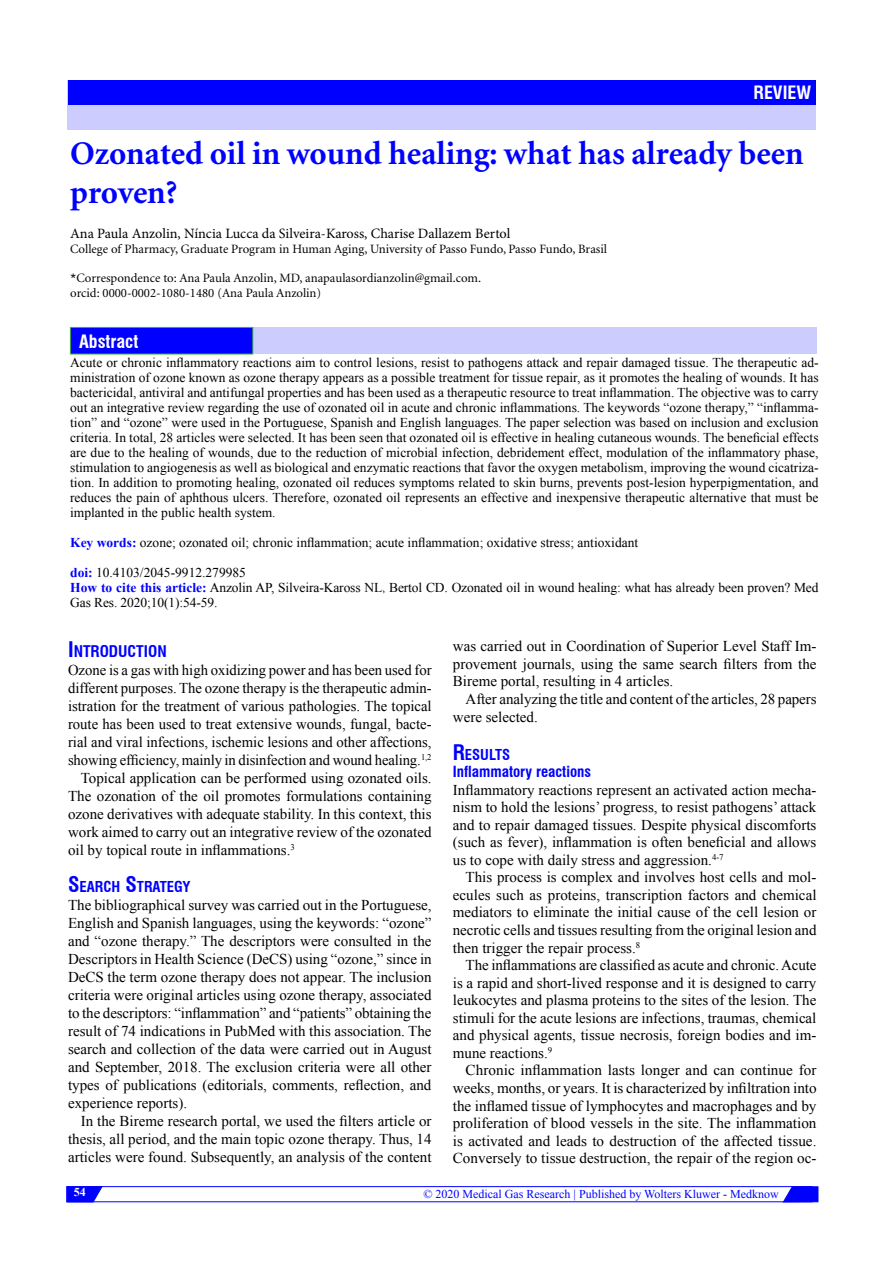
<style>
.page{position:relative;width:893px;height:1263px;background:#fff}
.page>*{position:absolute;margin:0;border:0;box-sizing:border-box;transform-origin:0 0}
.t1{font:700 33px/39.6px "Minion";color:#00f}
.t2{font:700 condensed 18px "Swiss 721 BT";color:#fff}
.t3{font:700 condensed 15.75px "Swiss 721 BT";color:#00f}
.t4{font:15px/17.5px "Times New Roman";color:#000;text-align:justify}
.t5{font:700 condensed 15px "Swiss 721 BT";color:#00f}
.t6{font:700 condensed 14.7px "Swiss 721 BT";color:#00f}
.t7{font:14.25px "Minion Pro";color:#000}
.t8{font:13.5px/15px "Times New Roman";color:#000;text-align:justify}
.t9{font:12.75px/15px "Minion";color:#000}
.t10{font:12px "Times New Roman";color:#00f}
.t11{font:700 12px "Times New Roman";color:#fff}
.s1{font-family:"Swiss 721 BT";font-stretch:condensed}
.s2{font-weight:700;color:#00f}
.s3{font-family:"Adobe Song Std";font-weight:300}
.s4{font-size:21px}
</style>
<div class="page">
<svg style="left:66px;top:1186px;width:752px;height:16px"></svg>
<div style="left:68px;top:80px;width:748px;height:50px;background:#ccf"></div>
<div style="left:68px;top:80px;width:747px;height:25px;background:#00f"></div>
<div style="left:70px;top:328px;width:746px;height:26px;background:#ccf"></div>
<div style="left:70px;top:327px;width:183px;height:27px;background:#00f"></div>
<div style="left:70px;top:327px;width:183px;height:27px;border:1px solid #43b649"></div>
<p class="t2" style="left:754px;top:82px;width:56px">Review</p>
<h1 class="t1" style="left:70px;top:134px;width:735px">Ozonated oil in wound healing: what has already been proven?</h1>
<p class="t7" style="left:70px;top:224px;width:442px">Ana Paula Anzolin, Níncia Lucca da Silveira-Kaross, Charise Dallazem Bertol</p>
<p class="t9" style="left:70px;top:242px;width:538px">College of Pharmacy, Graduate Program in Human Aging, University of Passo Fundo, Passo Fundo, Brasil</p>
<p class="t9" style="left:70px;top:271px;width:412px"><span class="s1">*</span>Correspondence to: Ana Paula Anzolin, MD, anapaulasordianzolin@gmail.com. orcid: 0000-0002-1080-1480 (Ana Paula Anzolin)</p>
<p class="t2" style="left:79px;top:330px;width:61px">Abstract</p>
<p class="t8" style="left:70px;top:355px;width:750px">Acute or chronic inflammatory reactions aim to control lesions, resist to pathogens attack and repair damaged tissue. The therapeutic ad&shy;ministration of ozone known as ozone therapy appears as a possible treatment for tissue repair, as it promotes the healing of wounds. It has bactericidal, antiviral and antifungal properties and has been used as a therapeutic resource to treat inflammation. The objective was to carry out an integrative review regarding the use of ozonated oil in acute and chronic inflammations. The keywords “ozone therapy,” “inflamma&shy;tion” and “ozone” were used in the Portuguese, Spanish and English languages. The paper selection was based on inclusion and exclusion criteria. In total, 28 articles were selected. It has been seen that ozonated oil is effective in healing cutaneous wounds. The beneficial effects are due to the healing of wounds, due to the reduction of microbial infection, debridement effect, modulation of the inflammatory phase, stimulation to angiogenesis as well as biological and enzymatic reactions that favor the oxygen metabolism, improving the wound cicatriza&shy;tion. In addition to promoting healing, ozonated oil reduces symptoms related to skin burns, prevents post-lesion hyperpigmentation, and reduces the pain of aphthous ulcers. Therefore, ozonated oil represents an effective and inexpensive therapeutic alternative that must be implanted in the public health system.</p>
<p class="t8" style="left:70px;top:535px;width:570px"><span class="s2">Key words:</span> ozone; ozonated oil; chronic inflammation; acute inflammation; oxidative stress; antioxidant</p>
<p class="t8" style="left:70px;top:565px;width:750px;text-align:left"><span class="s2">doi:</span> 10.4103/2045-9912.279985<br><span class="s2">How to cite this article:</span> Anzolin AP, Silveira-Kaross NL<span class="s3">,</span> Bertol CD. Ozonated oil in wound healing: what has already been proven? Med<br>Gas Res. 2020;10(1):54-59.</p>
<p class="t3" style="left:68px;top:641px;width:100px"><span class="s4">I</span>NTRODUCTION</p>
<p class="t4" style="left:68px;top:660px;width:365px">Ozone is a gas with high oxidizing power and has been used for</p>
<p class="t4" style="left:68px;top:678px;width:365px">different purposes. The ozone therapy is the therapeutic admin-</p>
<p class="t4" style="left:68px;top:696px;width:365px">istration for the treatment of various pathologies. The topical</p>
<p class="t4" style="left:68px;top:714px;width:365px">route has been used to treat extensive wounds, fungal, bacte-</p>
<p class="t4" style="left:68px;top:732px;width:365px">rial and viral infections, ischemic lesions and other affections,</p>
<p class="t4" style="left:68px;top:750px;width:365px">showing efficiency, mainly in disinfection and wound healing.<sup>1,2</sup></p>
<p class="t4" style="left:81px;top:768px;width:352px">Topical application can be performed using ozonated oils.</p>
<p class="t4" style="left:68px;top:786px;width:365px">The ozonation of the oil promotes formulations containing</p>
<p class="t4" style="left:68px;top:804px;width:365px">ozone derivatives with adequate stability. In this context, this</p>
<p class="t4" style="left:68px;top:822px;width:365px">work aimed to carry out an integrative review of the ozonated</p>
<p class="t4" style="left:68px;top:840px;width:228px">oil by topical route in inflammations.<sup>3</sup></p>
<p class="t6" style="left:68px;top:878px;width:78px"><span class="s4">S</span>EARCH <span class="s4">S</span>TRAT</p>
<p class="t6" style="left:167px;top:878px;width:25px">EGY</p>
<p class="t4" style="left:68px;top:896px;width:365px;line-height:18px">The bibliographical survey was carried out in the Portuguese, English and Spanish languages, using the keywords: “ozone” and “ozone therapy.” The descriptors were consulted in the Descriptors in Health Science (DeCS) using “ozone,” since in DeCS the term ozone therapy does not appear. The inclusion criteria were original articles using ozone therapy, associated to the descriptors: “inflammation” and “patients” obtaining the result of 74 indications in PubMed with this association. The search and collection of the data were carried out in August and September, 2018. The exclusion criteria were all other types of publications (editorials, comments, reflection, and experience reports).</p>
<p class="t4" style="left:68px;top:1112px;width:365px;line-height:18px;text-indent:13px">In the Bireme research portal, we used the filters article or thesis, all period, and the main topic ozone therapy. Thus, 14 articles were found. Subsequently, an analysis of the content</p>
<p class="t4" style="left:453px;top:637px;width:365px">was carried out in Coordination of Superior Level Staff Im&shy;provement journals, using the same search filters from the Bireme portal, resulting in 4 articles.</p>
<p class="t4" style="left:453px;top:689px;width:365px;line-height:18px;text-indent:13px">After analyzing the title and content of the articles, 28 papers were selected.</p>
<p class="t6" style="left:453px;top:745px;width:51px"><span class="s4">R</span>ESU LTS</p>
<p class="t5" style="left:453px;top:763px;width:140px">Inflammatory reactions</p>
<p class="t4" style="left:453px;top:780px;width:365px">Inflammatory reactions represent an activated action mecha&shy;nism to hold the lesions’ progress, to resist pathogens’ attack and to repair damaged tissues. Despite physical discomforts (such as fever), inflammation is often beneficial and allows us to cope with daily stress and aggression.<sup>4-7</sup></p>
<p class="t4" style="left:453px;top:868px;width:365px;text-indent:13px">This process is complex and involves host cells and mol&shy;ecules such as proteins, transcription factors and chemical mediators to eliminate the initial cause of the cell lesion or necrotic cells and tissues resulting from the original lesion and then trigger the repair process.<sup>8</sup></p>
<p class="t4" style="left:453px;top:956px;width:365px;text-indent:13px">The inflammations are classified as acute and chronic. Acute is a rapid and short-lived response and it is designed to carry leukocytes and plasma proteins to the sites of the lesion. The stimuli for the acute lesions are infections, traumas, chemical and physical agents, tissue necrosis, foreign bodies and im&shy;mune reactions.<sup>9</sup></p>
<p class="t4" style="left:453px;top:1061px;width:365px;text-indent:13px">Chronic inflammation lasts longer and can continue for weeks, months, or years. It is characterized by infiltration into the inflamed tissue of lymphocytes and macrophages and by proliferation of blood vessels in the site. The inflammation is activated and leads to destruction of the affected tissue.<br>Conversely to tissue destruction, the repair of the region oc-</p>
<p class="t11" style="left:74px;top:1184px;width:13px">54</p>
<p class="t10" style="left:423px;top:1186px;width:357px">© 2020 Medical Gas Research | Published by Wolters Kluwer - Medknow</p>
</div>
